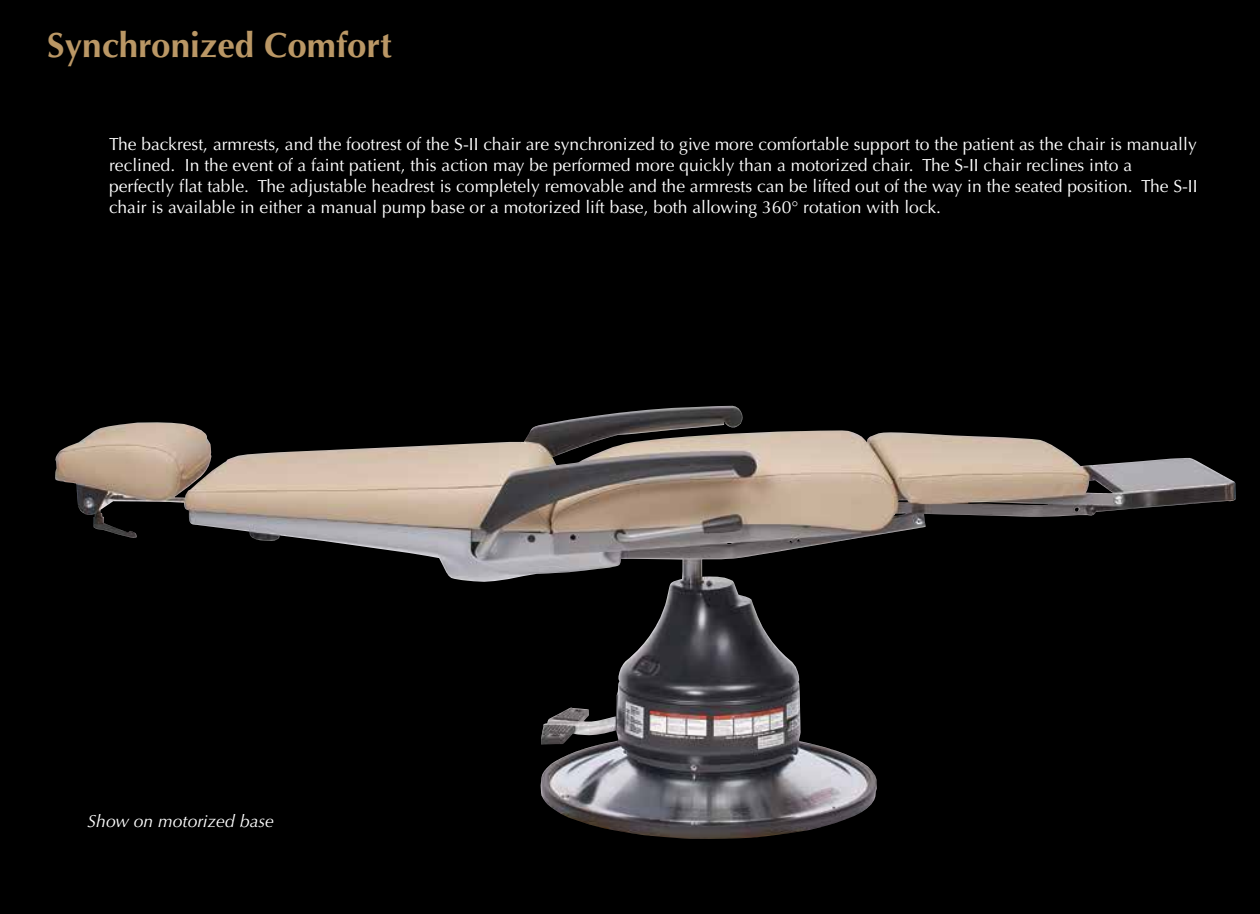
<style>
.page{position:relative;width:1260px;height:914px;background:#000}
.page>*{position:absolute;margin:0;border:0;box-sizing:border-box;transform-origin:0 0}
.t1{font:700 35px "Optima LT Pro";color:#ba9765}
.t2{font:17.5px/21px "Optima LT Pro";color:#fff}
.t3{font:italic 17.5px "Optima LT Pro";color:#fff}
</style>
<div class="page">
<img style="left:55px;top:406px;width:974px;height:433px">
<h1 class="t1" style="left:47px;top:23px;width:346px">Synchronized Comfort</h1>
<p class="t2" style="left:109px;top:134px;width:1090px">The backrest, armrests, and the footrest of the S-II chair are synchronized to give more comfortable support to the patient as the chair is manually reclined. In the event of a faint patient, this action may be performed more quickly than a motorized chair. The S-II chair reclines into a perfectly flat table. The adjustable headrest is completely removable and the armrests can be lifted out of the way in the seated position. The S-II chair is available in either a manual pump base or a motorized lift base, both allowing 360° rotation with lock.</p>
<p class="t3" style="left:88px;top:810px;width:188px">Show on motorized base</p>
</div>
